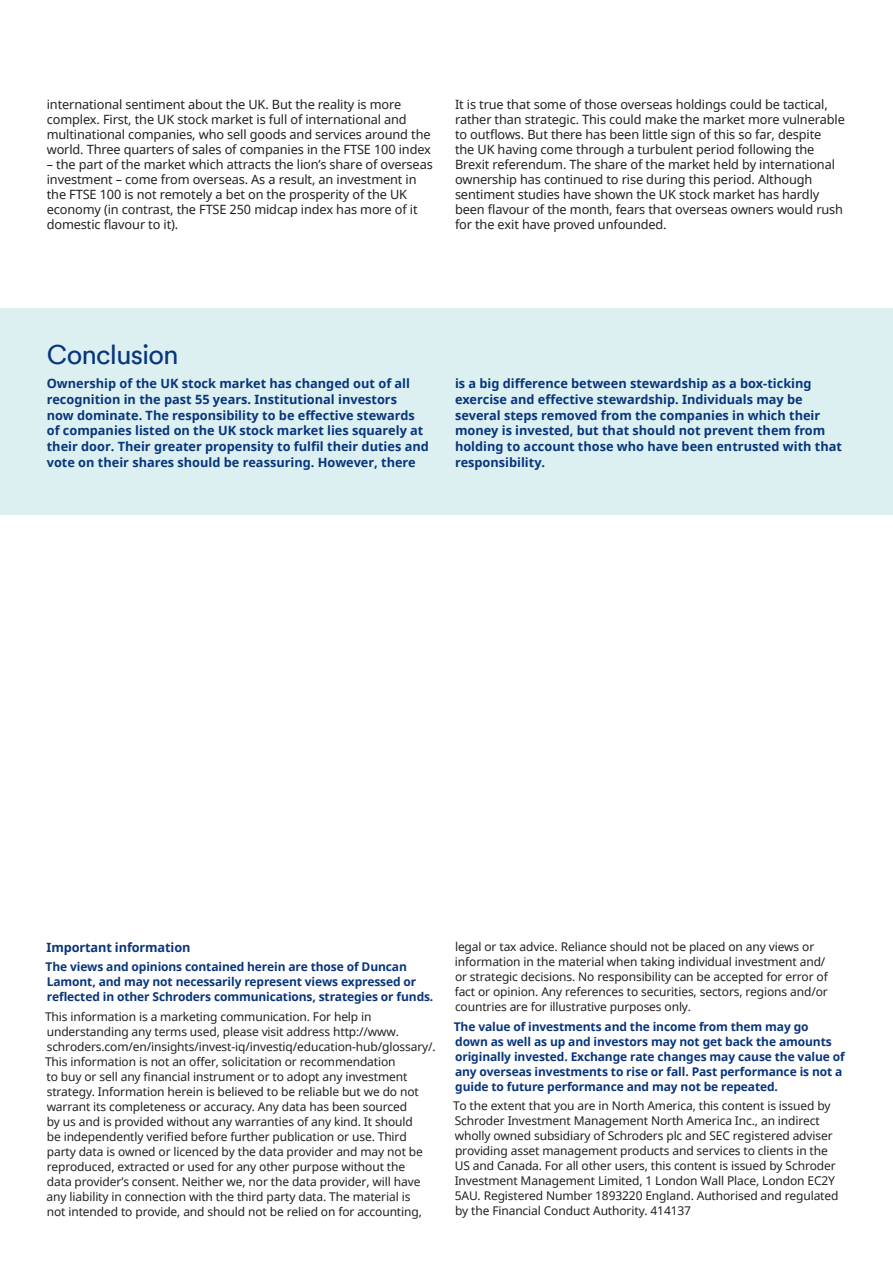
<style>
.page{position:relative;width:893px;height:1263px;background:#fff}
.page>*{position:absolute;margin:0;border:0;box-sizing:border-box;transform-origin:0 0}
._14_16_Intro_Prussia{font:27px "Schroders Circular TT";letter-spacing:-.02em;color:#08357c}
._8_5_10_Body_Text_Bl{font:12.75px/15px "Noto Sans";letter-spacing:-.01em;color:#231f20}
._8_5_10_Sub_Head_Bod{font:700 12.75px/15.8px "Noto Sans";color:#08357c}
._8_5_10_5_Body_Text{font:12px/15px "Noto Sans";letter-spacing:-.01em;color:#231f20}
._8_5_10_5_Body_Text-2{font:700 12px/15px "Noto Sans";letter-spacing:-.01em;color:#08357c}
</style>
<div class="page">
<div style="left:0;top:308px;width:893px;height:206px;background:#dcf0f1"></div>
<p class="_8_5_10_Body_Text_Bl" style="left:47px;top:97px;width:386px">international sentiment about the UK. But the reality is more complex. First, the UK stock market is full of international and multinational companies, who sell goods and services around the world. Three quarters of sales of companies in the FTSE 100 index</p>
<p class="_8_5_10_Body_Text_Bl" style="left:47px;top:157px;width:388px">– the part of the market which attracts the lion’s share of overseas investment – come from overseas. As a result, an investment in the FTSE 100 is not remotely a bet on the prosperity of the UK economy (in contrast, the FTSE 250 midcap index has more of it domestic flavour to it).</p>
<p class="_8_5_10_Body_Text_Bl" style="left:455px;top:97px;width:391px">It is true that some of those overseas holdings could be tactical, rather than strategic. This could make the market more vulnerable to outflows. But there has been little sign of this so far, despite<br>the UK having come through a turbulent period following the Brexit referendum. The share of the market held by international ownership has continued to rise during this period. Although sentiment studies have shown the UK stock market has hardly been flavour of the month, fears that overseas owners would rush for the exit have proved unfounded.</p>
<p class="_14_16_Intro_Prussia" style="left:47px;top:336px;width:133px">Conclusion</p>
<p class="_8_5_10_Sub_Head_Bod" style="left:47px;top:375px;width:384px">Ownership of the UK stock market has changed out of all recognition in the past 55 years. Institutional investors<br>now dominate. The responsibility to be effective stewards of companies listed on the UK stock market lies squarely at their door. Their greater propensity to fulfil their duties and vote on their shares should be reassuring. However, there</p>
<p class="_8_5_10_Sub_Head_Bod" style="left:455px;top:375px;width:389px">is a big difference between stewardship as a box-ticking exercise and effective stewardship. Individuals may be several steps removed from the companies in which their money is invested, but that should not prevent them from holding to account those who have been entrusted with that responsibility.</p>
<p class="_8_5_10_Sub_Head_Bod" style="left:47px;top:939px;width:145px">Important information</p>
<p class="_8_5_10_5_Body_Text-2" style="left:46px;top:959px;width:389px">The views and opinions contained herein are those of Duncan<br>Lamont, and may not necessarily represent views expressed or reflected in other Schroders communications, strategies or funds.</p>
<p class="_8_5_10_5_Body_Text" style="left:45px;top:1008px;width:392px">This information is a marketing communication. For help in understanding any terms used, please visit address http://www. schroders.com/en/insights/invest-iq/investiq/education-hub/glossary/.<br>This information is not an offer, solicitation or recommendation<br>to buy or sell any financial instrument or to adopt any investment strategy. Information herein is believed to be reliable but we do not warrant its completeness or accuracy. Any data has been sourced<br>by us and is provided without any warranties of any kind. It should<br>be independently verified before further publication or use. Third party data is owned or licenced by the data provider and may not be reproduced, extracted or used for any other purpose without the<br>data provider’s consent. Neither we, nor the data provider, will have any liability in connection with the third party data. The material is<br>not intended to provide, and should not be relied on for accounting,</p>
<p class="_8_5_10_5_Body_Text" style="left:455px;top:939px;width:375px">legal or tax advice. Reliance should not be placed on any views or information in the material when taking individual investment and/ or strategic decisions. No responsibility can be accepted for error of fact or opinion. Any references to securities, sectors, regions and/or countries are for illustrative purposes only.</p>
<p class="_8_5_10_5_Body_Text-2" style="left:454px;top:1018px;width:392px">The value of investments and the income from them may go<br>down as well as up and investors may not get back the amounts originally invested. Exchange rate changes may cause the value of any overseas investments to rise or fall. Past performance is not a guide to future performance and may not be repeated.</p>
<p class="_8_5_10_5_Body_Text" style="left:453px;top:1097px;width:387px">To the extent that you are in North America, this content is issued by Schroder Investment Management North America Inc., an indirect wholly owned subsidiary of Schroders plc and SEC registered adviser providing asset management products and services to clients in the US and Canada. For all other users, this content is issued by Schroder Investment Management Limited, 1 London Wall Place, London EC2Y 5AU. Registered Number 1893220 England. Authorised and regulated by the Financial Conduct Authority. 414137</p>
</div>
